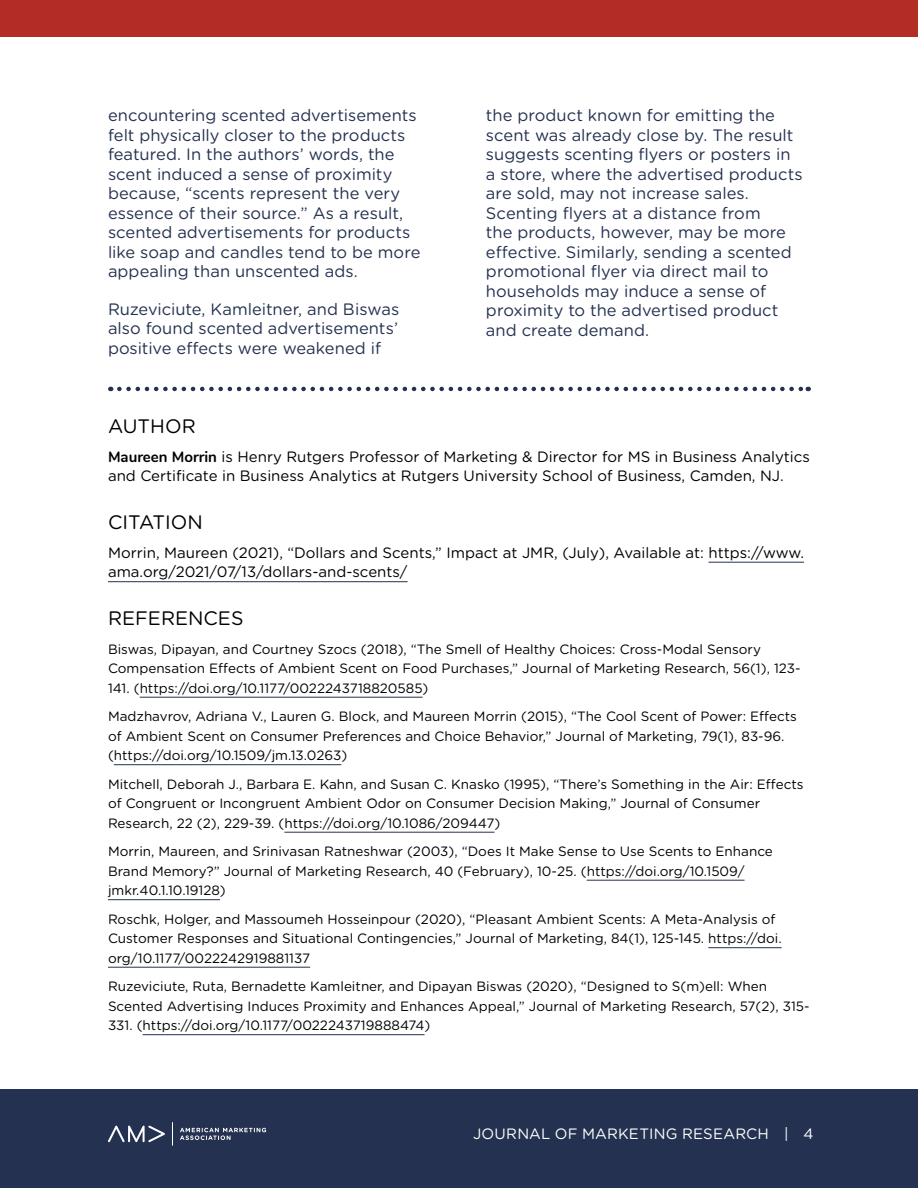
<style>
.page{position:relative;width:918px;height:1188px;background:#fff}
.page>*{position:absolute;margin:0;border:0;box-sizing:border-box;transform-origin:0 0}
.t1{font:19.5px "Gotham Rounded";color:#000}
.t2{font:16.5px/19.5px "Gotham Rounded";color:#243150}
.t3{font:15px/19.5px "Gotham Rounded";color:#000}
.t4{font:15px "Gotham Rounded";letter-spacing:.015em;color:#fff}
.t5{font:13.5px/19.5px "Gotham Rounded";color:#000}
.s1{font-family:"Nunito";font-weight:700}
</style>
<div class="page">
<div style="left:0;top:0;width:918px;height:37px;background:#b32c25"></div>
<div style="left:0;top:1089px;width:918px;height:99px;background:#243150"></div>
<svg style="left:108px;top:1125px;width:57px;height:17px"></svg>
<svg style="left:180px;top:1128px;width:86px;height:12px"></svg>
<svg style="left:172px;top:1122px;width:1px;height:24px"></svg>
<svg style="left:119px;top:387px;width:690px;height:4px"></svg>
<hr style="left:709px;top:562px;width:95px;height:1px;background:#243150">
<hr style="left:108px;top:581px;width:300px;height:1px;background:#243150">
<hr style="left:140px;top:697px;width:283px;height:1px;background:#243150">
<hr style="left:114px;top:764px;width:227px;height:1px;background:#243150">
<hr style="left:284px;top:832px;width:211px;height:1px;background:#243150">
<hr style="left:587px;top:880px;width:158px;height:1px;background:#243150">
<hr style="left:108px;top:899px;width:112px;height:1px;background:#243150">
<hr style="left:708px;top:947px;width:74px;height:1px;background:#243150">
<hr style="left:108px;top:967px;width:202px;height:1px;background:#243150">
<hr style="left:143px;top:1034px;width:282px;height:1px;background:#243150">
<p class="t2" style="left:108px;top:105px;width:314px">encountering scented advertisements felt physically closer to the products featured. In the authors’ words, the scent induced a sense of proximity because, “scents represent the very essence of their source.” As a result, scented advertisements for products like soap and candles tend to be more appealing than unscented ads.</p>
<p class="t2" style="left:108px;top:298px;width:293px;text-align:justify">Ruzeviciute, Kamleitner, and Biswas also found scented advertisements’ positive effects were weakened if</p>
<p class="t2" style="left:486px;top:105px;width:318px">the product known for emitting the scent was already close by. The result suggests scenting flyers or posters in a store, where the advertised products are sold, may not increase sales.<br>Scenting flyers at a distance from<br>the products, however, may be more effective. Similarly, sending a scented promotional flyer via direct mail to households may induce a sense of proximity to the advertised product and create demand.</p>
<h1 class="t1" style="left:108px;top:413px;width:89px">AUTHOR</h1>
<p class="t3" style="left:108px;top:446px;width:703px"><span class="s1">Maureen Morrin</span> is Henry Rutgers Professor of Marketing &amp; Director for MS in Business Analytics and Certificate in Business Analytics at Rutgers University School of Business, Camden, NJ.</p>
<h1 class="t1" style="left:108px;top:509px;width:96px">CITATION</h1>
<p class="t3" style="left:108px;top:542px;width:698px">Morrin, Maureen (2021), “Dollars and Scents,” Impact at JMR, (July), Available at: https://www. ama.org/2021/07/13/dollars-and-scents/</p>
<h1 class="t1" style="left:108px;top:605px;width:137px">REFERENCES</h1>
<p class="t5" style="left:108px;top:639px;width:694px">Biswas, Dipayan, and Courtney Szocs (2018), “The Smell of Healthy Choices: Cross-Modal Sensory<br>Compensation Effects of Ambient Scent on Food Purchases,” Journal of Marketing Research, 56(1), 123-<br>141. (https://doi.org/10.1177/0022243718820585)</p>
<p class="t5" style="left:108px;top:706px;width:690px">Madzhavrov, Adriana V., Lauren G. Block, and Maureen Morrin (2015), “The Cool Scent of Power: Effects of Ambient Scent on Consumer Preferences and Choice Behavior,” Journal of Marketing, 79(1), 83-96. (https://doi.org/10.1509/jm.13.0263)</p>
<p class="t5" style="left:108px;top:774px;width:697px">Mitchell, Deborah J., Barbara E. Kahn, and Susan C. Knasko (1995), “There’s Something in the Air: Effects of Congruent or Incongruent Ambient Odor on Consumer Decision Making,” Journal of Consumer<br>Research, 22 (2), 229-39. (https://doi.org/10.1086/209447)</p>
<p class="t5" style="left:108px;top:841px;width:666px">Morrin, Maureen, and Srinivasan Ratneshwar (2003), “Does It Make Sense to Use Scents to Enhance<br>Brand Memory?” Journal of Marketing Research, 40 (February), 10-25. (https://doi.org/10.1509/ jmkr.40.1.10.19128)</p>
<p class="t5" style="left:108px;top:909px;width:675px">Roschk, Holger, and Massoumeh Hosseinpour (2020), “Pleasant Ambient Scents: A Meta-Analysis of<br>Customer Responses and Situational Contingencies,” Journal of Marketing, 84(1), 125-145. https://doi. org/10.1177/0022242919881137</p>
<p class="t5" style="left:108px;top:976px;width:703px">Ruzeviciute, Ruta, Bernadette Kamleitner, and Dipayan Biswas (2020), “Designed to S(m)ell: When<br>Scented Advertising Induces Proximity and Enhances Appeal,” Journal of Marketing Research, 57(2), 315-<br>331. (https://doi.org/10.1177/0022243719888474)</p>
<p class="t4" style="left:473px;top:1124px;width:342px">JOURNAL OF MARKETING RESEARCH | 4</p>
</div>
